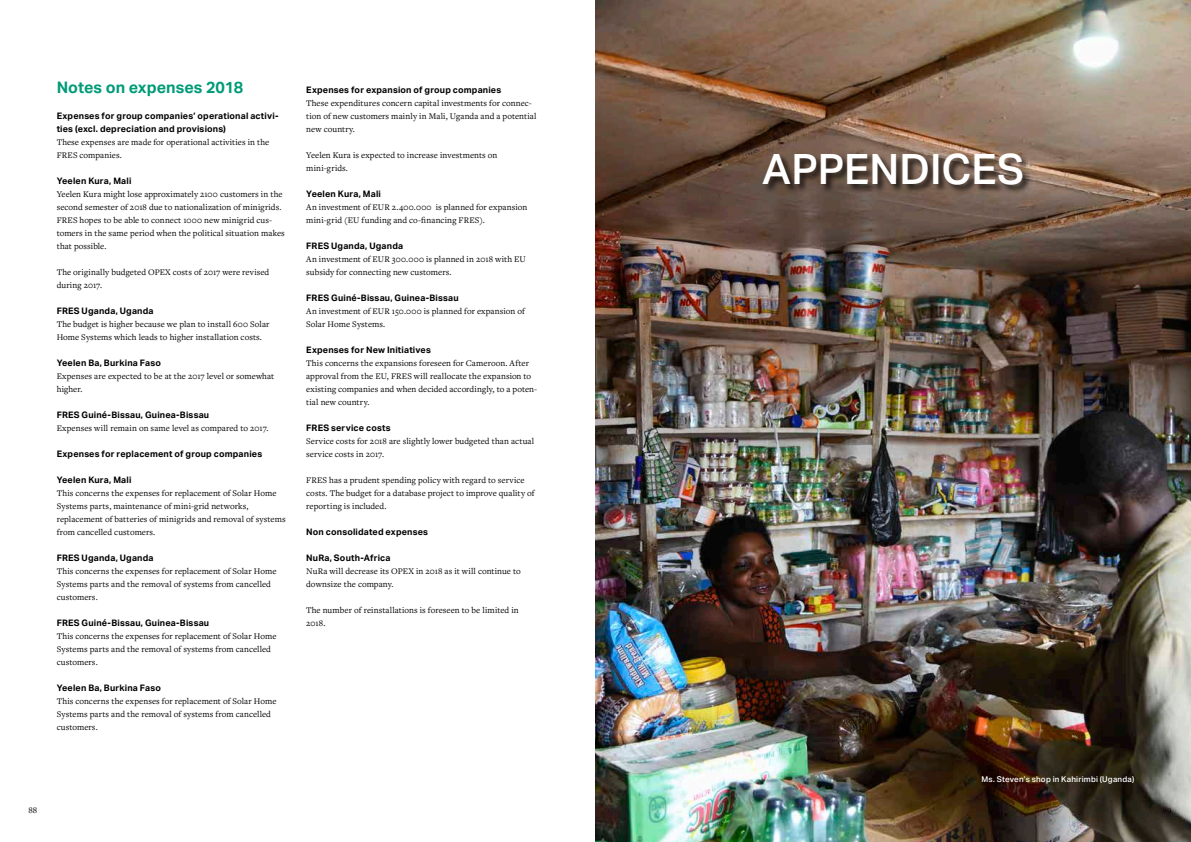
<style>
.page{position:relative;width:1191px;height:842px;background:#fff}
.page>*{position:absolute;margin:0;border:0;box-sizing:border-box;transform-origin:0 0}
.t1{font:500 42px "Aktiv Grotesk";letter-spacing:.005em;color:#fff}
.t2{font:700 16px "Aktiv Grotesk";color:#009b78}
.t3{font:9px/13px "Freight Text Pro";letter-spacing:.005em;color:#000}
.t4{font:700 9px/13px "Aktiv Grotesk";letter-spacing:.02em;color:#000}
.t5{font:500 8px "Aktiv Grotesk";letter-spacing:.025em;color:#fff}
</style>
<div class="page">
<img style="left:595px;top:0;width:596px;height:842px">
<div style="left:763px;top:153px;width:269px;height:42px;background:#000;opacity:.75"></div>
<h2 class="t2" style="left:57px;top:78px;width:188px">Notes on expenses 2018</h2>
<p class="t4" style="left:57px;top:109px;width:223px">Expenses for group companies’ operational activi&shy;ties (excl. depreciation and provisions)</p>
<p class="t3" style="left:57px;top:136px;width:214px">These expenses are made for operational activities in the<br>FRES companies.</p>
<p class="t4" style="left:57px;top:174px;width:76px">Yeelen Kura, Mali</p>
<p class="t3" style="left:57px;top:188px;width:230px">Yeelen Kura might lose approximately 2100 customers in the second semester of 2018 due to nationalization of minigrids.<br>FRES hopes to be able to connect 1000 new minigrid cus&shy;tomers in the same period when the political situation makes that possible.</p>
<p class="t3" style="left:57px;top:266px;width:214px">The originally budgeted OPEX costs of 2017 were revised during 2017.</p>
<p class="t4" style="left:57px;top:304px;width:98px">FRES Uganda, Uganda</p>
<p class="t3" style="left:57px;top:318px;width:214px">The budget is higher because we plan to install 600 Solar<br>Home Systems which leads to higher installation costs.</p>
<p class="t4" style="left:57px;top:356px;width:106px">Yeelen Ba, Burkina Faso</p>
<p class="t3" style="left:57px;top:370px;width:219px">Expenses are expected to be at the 2017 level or somewhat higher.</p>
<p class="t4" style="left:57px;top:408px;width:154px">FRES Guiné-Bissau, Guinea-Bissau</p>
<p class="t3" style="left:57px;top:422px;width:213px">Expenses will remain on same level as compared to 2017.</p>
<p class="t4" style="left:57px;top:447px;width:207px">Expenses for replacement of group companies</p>
<p class="t4" style="left:57px;top:473px;width:76px">Yeelen Kura, Mali</p>
<p class="t3" style="left:57px;top:487px;width:230px">This concerns the expenses for replacement of Solar Home Systems parts, maintenance of mini-grid networks, replacement of batteries of minigrids and removal of systems from cancelled customers.</p>
<p class="t4" style="left:57px;top:551px;width:98px">FRES Uganda, Uganda</p>
<p class="t3" style="left:57px;top:565px;width:221px">This concerns the expenses for replacement of Solar Home<br>Systems parts and the removal of systems from cancelled customers.</p>
<p class="t4" style="left:57px;top:616px;width:154px">FRES Guiné-Bissau, Guinea-Bissau</p>
<p class="t3" style="left:57px;top:630px;width:221px">This concerns the expenses for replacement of Solar Home<br>Systems parts and the removal of systems from cancelled customers.</p>
<p class="t4" style="left:57px;top:681px;width:106px">Yeelen Ba, Burkina Faso</p>
<p class="t3" style="left:57px;top:695px;width:221px">This concerns the expenses for replacement of Solar Home<br>Systems parts and the removal of systems from cancelled customers.</p>
<p class="t4" style="left:306px;top:83px;width:196px">Expenses for expansion of group companies</p>
<p class="t3" style="left:306px;top:97px;width:232px">These expenditures concern capital investments for connec&shy;tion of new customers mainly in Mali, Uganda and a potential new country.</p>
<p class="t3" style="left:306px;top:149px;width:193px">Yeelen Kura is expected to increase investments on mini-grids.</p>
<p class="t4" style="left:306px;top:187px;width:76px">Yeelen Kura, Mali</p>
<p class="t3" style="left:306px;top:201px;width:222px">An investment of EUR 2.400.000 is planned for expansion mini-grid (EU funding and co-financing FRES).</p>
<p class="t4" style="left:306px;top:239px;width:98px">FRES Uganda, Uganda</p>
<p class="t3" style="left:306px;top:253px;width:221px">An investment of EUR 300.000 is planned in 2018 with EU subsidy for connecting new customers.</p>
<p class="t4" style="left:306px;top:291px;width:154px">FRES Guiné-Bissau, Guinea-Bissau</p>
<p class="t3" style="left:306px;top:305px;width:220px">An investment of EUR 150.000 is planned for expansion of<br>Solar Home Systems.</p>
<p class="t4" style="left:306px;top:343px;width:126px">Expenses for New Initiatives</p>
<p class="t3" style="left:306px;top:356px;width:232px">This concerns the expansions foreseen for Cameroon. After approval from the EU, FRES will reallocate the expansion to existing companies and when decided accordingly, to a poten&shy;tial new country.</p>
<p class="t4" style="left:306px;top:421px;width:86px">FRES service costs</p>
<p class="t3" style="left:306px;top:434px;width:229px">Service costs for 2018 are slightly lower budgeted than actual service costs in 2017.</p>
<p class="t3" style="left:306px;top:473px;width:230px">FRES has a prudent spending policy with regard to service costs. The budget for a database project to improve quality of reporting is included.</p>
<p class="t4" style="left:306px;top:525px;width:123px">Non consolidated expenses</p>
<p class="t4" style="left:306px;top:551px;width:86px">NuRa, South-Africa</p>
<p class="t3" style="left:306px;top:564px;width:216px">NuRa will decrease its OPEX in 2018 as it will continue to downsize the company.</p>
<p class="t3" style="left:306px;top:603px;width:214px">The number of reinstallations is foreseen to be limited in<br>2018.</p>
<h1 class="t1" style="left:762px;top:144px;width:263px">APPENDICES</h1>
<p class="t5" style="left:981px;top:775px;width:154px">Ms. Steven’s shop in Kahirimbi (Uganda)</p>
<p class="t3" style="left:28px;top:804px;width:10px">88</p>
<p class="t3" style="left:1162px;top:804px;width:11px">89</p>
</div>
